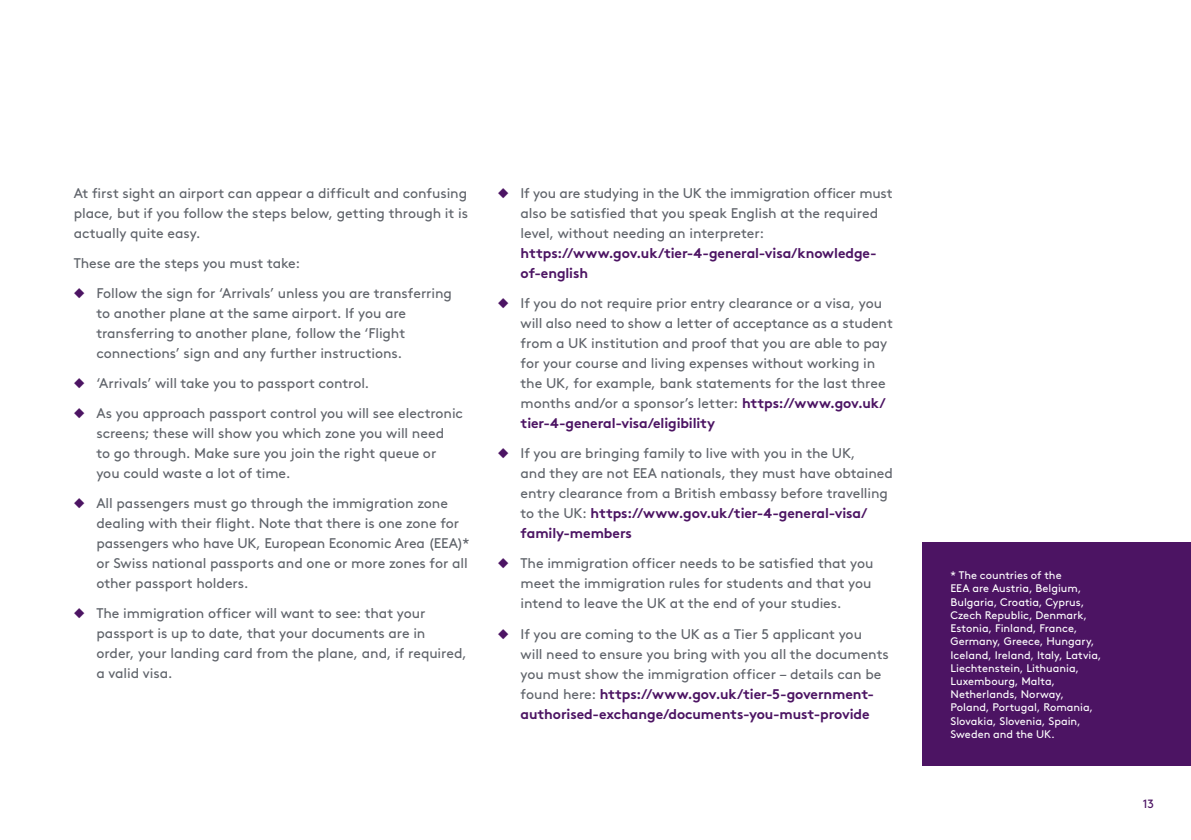
<style>
.page{position:relative;width:1191px;height:840px;background:#fff}
.page>*{position:absolute;margin:0;border:0;box-sizing:border-box;transform-origin:0 0}
.t1{font:14px/20px "Brown Pro";letter-spacing:-.005em;color:#5f636a}
.t2{font:700 14px/20px "Brown Pro";letter-spacing:-.005em;color:#4c1463}
.t3{font:12px "Brown Pro";color:#4c1463}
.t4{font:11px/13.2px "Brown Pro";color:#fff}
.s1{color:#4c1463}
.s2{font-weight:700;color:#4c1463}
</style>
<div class="page">
<div style="left:922px;top:542px;width:269px;height:223px;background:#4c1463"></div>
<p class="t1" style="left:74px;top:182px;width:396px;text-align:justify">At first sight an airport can appear a difficult and confusing place, but if you follow the steps below, getting through it is actually quite easy.</p>
<p class="t1" style="left:74px;top:252px;width:228px">These are the steps you must take:</p>
<p class="t1" style="left:96px;top:282px;width:357px;text-indent:-23px"><span class="s1">◆</span> Follow the sign for ‘Arrivals’ unless you are transferring to another plane at the same airport. If you are transferring to another plane, follow the ‘Flight connections’ sign and any further instructions.</p>
<p class="t1" style="left:74px;top:372px;width:297px"><span class="s1">◆</span> ‘Arrivals’ will take you to passport control.</p>
<p class="t1" style="left:96px;top:402px;width:368px;text-indent:-23px"><span class="s1">◆</span> As you approach passport control you will see electronic screens; these will show you which zone you will need<br>to go through. Make sure you join the right queue or you could waste a lot of time.</p>
<p class="t1" style="left:96px;top:492px;width:374px;text-indent:-23px"><span class="s1">◆</span> All passengers must go through the immigration zone dealing with their flight. Note that there is one zone for passengers who have UK, European Economic Area (EEA)* or Swiss national passports and one or more zones for all other passport holders.</p>
<p class="t1" style="left:96px;top:602px;width:372px;text-indent:-23px"><span class="s1">◆</span> The immigration officer will want to see: that your passport is up to date, that your documents are in order, your landing card from the plane, and, if required, a valid visa.</p>
<p class="t1" style="left:520px;top:182px;width:373px;text-indent:-23px"><span class="s1">◆</span> If you are studying in the UK the immigration officer must also be satisfied that you speak English at the required level, without needing an interpreter:</p>
<p class="t2" style="left:520px;top:241px;width:357px">https://www.gov.uk/tier-4-general-visa/knowledge&shy;of-english</p>
<p class="t1" style="left:520px;top:292px;width:374px;text-indent:-23px"><span class="s1">◆</span> If you do not require prior entry clearance or a visa, you will also need to show a letter of acceptance as a student from a UK institution and proof that you are able to pay for your course and living expenses without working in the UK, for example, bank statements for the last three months and/or a sponsor’s letter: <span class="s2">https://www.gov.uk/ tier-4-general-visa/eligibility</span></p>
<p class="t1" style="left:520px;top:442px;width:374px;text-indent:-23px"><span class="s1">◆</span> If you are bringing family to live with you in the UK,<br>and they are not EEA nationals, they must have obtained entry clearance from a British embassy before travelling to the UK: <span class="s2">https://www.gov.uk/tier-4-general-visa/ family-members</span></p>
<p class="t1" style="left:520px;top:552px;width:354px;text-indent:-23px"><span class="s1">◆</span> The immigration officer needs to be satisfied that you meet the immigration rules for students and that you intend to leave the UK at the end of your studies.</p>
<p class="t1" style="left:520px;top:622px;width:370px;text-indent:-23px"><span class="s1">◆</span> If you are coming to the UK as a Tier 5 applicant you<br>will need to ensure you bring with you all the documents you must show the immigration officer – details can be found here: <span class="s2">https://www.gov.uk/tier-5-government&shy;authorised-exchange/documents-you-must-provide</span></p>
<p class="t4" style="left:950px;top:567px;width:152px">* The countries of the<br>EEA are Austria, Belgium,<br>Bulgaria, Croatia, Cyprus,<br>Czech Republic, Denmark,<br>Estonia, Finland, France,<br>Germany, Greece, Hungary,<br>Iceland, Ireland, Italy, Latvia,<br>Liechtenstein, Lithuania,<br>Luxembourg, Malta,<br>Netherlands, Norway,<br>Poland, Portugal, Romania,<br>Slovakia, Slovenia, Spain,<br>Sweden and the UK.</p>
<p class="t3" style="left:1143px;top:793px;width:12px">13</p>
</div>
